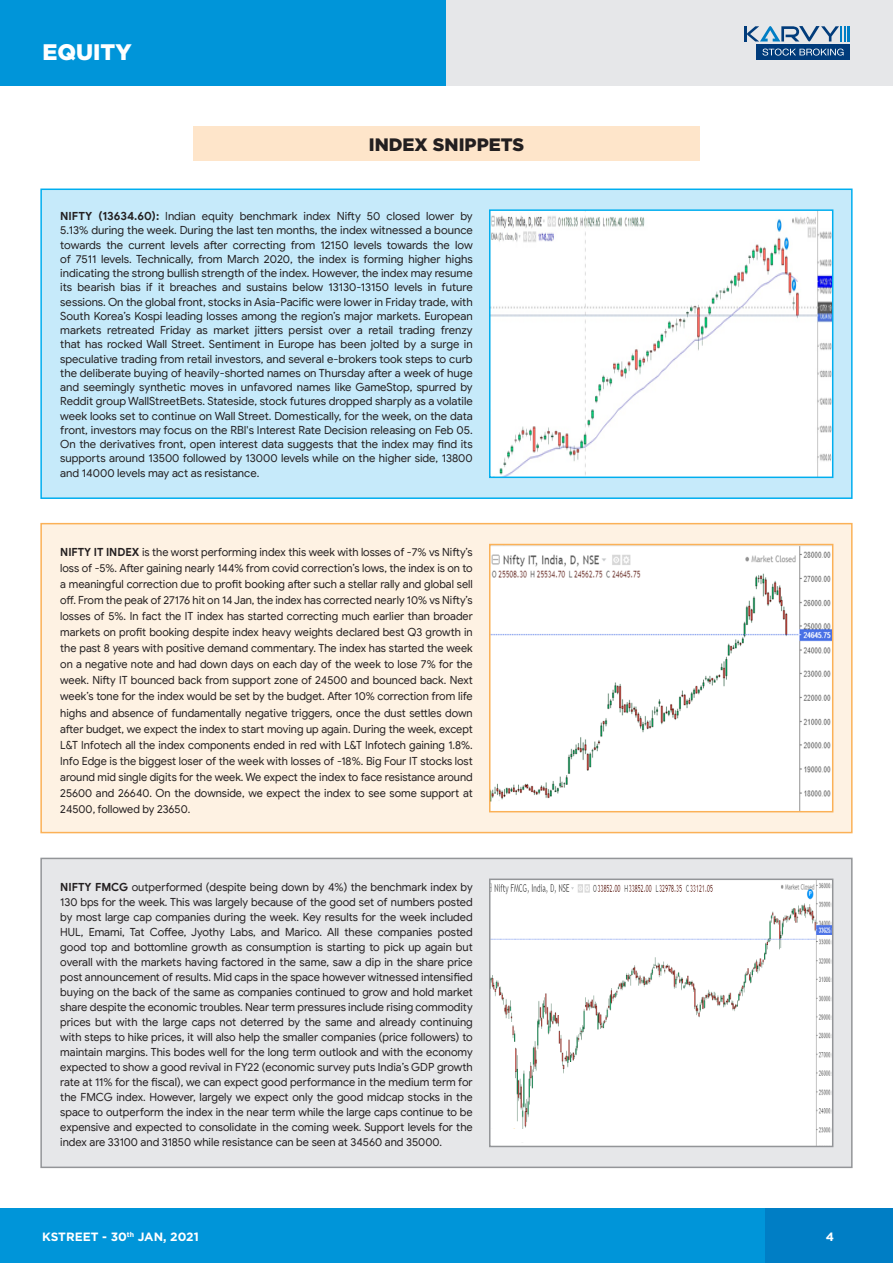
<style>
.page{position:relative;width:893px;height:1263px;background:#fff}
.page>*{position:absolute;margin:0;border:0;box-sizing:border-box;transform-origin:0 0}
.t1{font:900 22.5px "Gotham";color:#fff}
.t2{font:900 18px "Gotham";color:#231f20}
.t3{font:700 12px "Gotham";color:#fff}
.Paragraph{font:11.25px/14.2px "Google Sans";color:#231f20;text-align:justify}
.s1{font-weight:700}
</style>
<div class="page">
<div style="left:0;top:0;width:446px;height:85px;background:#0095d9"></div>
<div style="left:446px;top:0;width:447px;height:85px;background:#e6e7e9"></div>
<div style="left:40px;top:189px;width:813px;height:310px;background:#c6eafa;border:2px solid #00aeef"></div>
<div style="left:40px;top:523px;width:813px;height:310px;background:#fef2e3;border:2px solid #fbb157"></div>
<div style="left:40px;top:858px;width:813px;height:310px;background:#e6e7e9;border:2px solid #939598"></div>
<div style="left:193px;top:126px;width:506px;height:34px;background:#fee5ca"></div>
<img style="left:492px;top:212px;width:338px;height:263px">
<div style="left:489px;top:209px;width:344px;height:269px;border:2px solid #00aeef"></div>
<img style="left:492px;top:881px;width:338px;height:263px">
<div style="left:489px;top:878px;width:344px;height:269px;border:2px solid #939598"></div>
<img style="left:492px;top:547px;width:338px;height:262px">
<div style="left:489px;top:544px;width:344px;height:268px;border:2px solid #fbb157"></div>
<div style="left:0;top:1209px;width:770px;height:54px;background:#0095d9"></div>
<div style="left:765px;top:1209px;width:128px;height:54px;background:#007ec5"></div>
<div style="left:756px;top:44px;width:94px;height:16px;background:#013c7b"></div>
<svg style="left:762px;top:49px;width:82px;height:7px"></svg>
<hr style="left:847px;top:26px;width:3px;height:15px;background:#007ec5">
<svg style="left:744px;top:26px;width:102px;height:16px"></svg>
<h2 class="t1" style="left:43px;top:39px;width:91px">EQUITY</h2>
<h3 class="t2" style="left:369px;top:134px;width:157px">INDEX SNIPPETS</h3>
<p class="Paragraph" style="left:60px;top:209px;width:414px"><span class="s1">NIFTY (13634.60):</span> Indian equity benchmark index Nifty 50 closed lower by 5.13% during the week. During the last ten months, the index witnessed a bounce towards the current levels after correcting from 12150 levels towards the low of 7511 levels. Technically, from March 2020, the index is forming higher highs indicating the strong bullish strength of the index. However, the index may resume its bearish bias if it breaches and sustains below 13130-13150 levels in future sessions. On the global front, stocks in Asia-Pacific were lower in Friday trade, with South Korea’s Kospi leading losses among the region’s major markets. European markets retreated Friday as market jitters persist over a retail trading frenzy that has rocked Wall Street. Sentiment in Europe has been jolted by a surge in speculative trading from retail investors, and several e-brokers took steps to curb the deliberate buying of heavily-shorted names on Thursday after a week of huge and seemingly synthetic moves in unfavored names like GameStop, spurred by Reddit group WallStreetBets. Stateside, stock futures dropped sharply as a volatile week looks set to continue on Wall Street. Domestically, for the week, on the data front, investors may focus on the RBI's Interest Rate Decision releasing on Feb 05.<br>On the derivatives front, open interest data suggests that the index may find its supports around 13500 followed by 13000 levels while on the higher side, 13800 and 14000 levels may act as resistance.</p>
<p class="Paragraph" style="left:60px;top:544px;width:414px;line-height:16px"><span class="s1">NIFTY IT INDEX</span> is the worst performing index this week with losses of -7% vs Nifty’s loss of -5%. After gaining nearly 144% from covid correction’s lows, the index is on to a meaningful correction due to profit booking after such a stellar rally and global sell off. From the peak of 27176 hit on 14 Jan, the index has corrected nearly 10% vs Nifty’s losses of 5%. In fact the IT index has started correcting much earlier than broader markets on profit booking despite index heavy weights declared best Q3 growth in the past 8 years with positive demand commentary. The index has started the week on a negative note and had down days on each day of the week to lose 7% for the week. Nifty IT bounced back from support zone of 24500 and bounced back. Next week’s tone for the index would be set by the budget. After 10% correction from life highs and absence of fundamentally negative triggers, once the dust settles down after budget, we expect the index to start moving up again. During the week, except L&amp;T Infotech all the index components ended in red with L&amp;T Infotech gaining 1.8%.<br>Info Edge is the biggest loser of the week with losses of -18%. Big Four IT stocks lost around mid single digits for the week. We expect the index to face resistance around 25600 and 26640. On the downside, we expect the index to see some support at 24500, followed by 23650.</p>
<p class="Paragraph" style="left:60px;top:879px;width:414px;line-height:15px"><span class="s1">NIFTY FMCG</span> outperformed (despite being down by 4%) the benchmark index by 130 bps for the week. This was largely because of the good set of numbers posted by most large cap companies during the week. Key results for the week included HUL, Emami, Tat Coffee, Jyothy Labs, and Marico. All these companies posted good top and bottomline growth as consumption is starting to pick up again but overall with the markets having factored in the same, saw a dip in the share price post announcement of results. Mid caps in the space however witnessed intensified buying on the back of the same as companies continued to grow and hold market share despite the economic troubles. Near term pressures include rising commodity prices but with the large caps not deterred by the same and already continuing with steps to hike prices, it will also help the smaller companies (price followers) to maintain margins. This bodes well for the long term outlook and with the economy expected to show a good revival in FY22 (economic survey puts India’s GDP growth rate at 11% for the fiscal), we can expect good performance in the medium term for the FMCG index. However, largely we expect only the good midcap stocks in the space to outperform the index in the near term while the large caps continue to be expensive and expected to consolidate in the coming week. Support levels for the index are 33100 and 31850 while resistance can be seen at 34560 and 35000.</p>
<p class="t3" style="left:42px;top:1229px;width:158px">KSTREET - 30<sup>th</sup> JAN, 2021</p>
<p class="t3" style="left:826px;top:1230px;width:10px">4</p>
</div>
